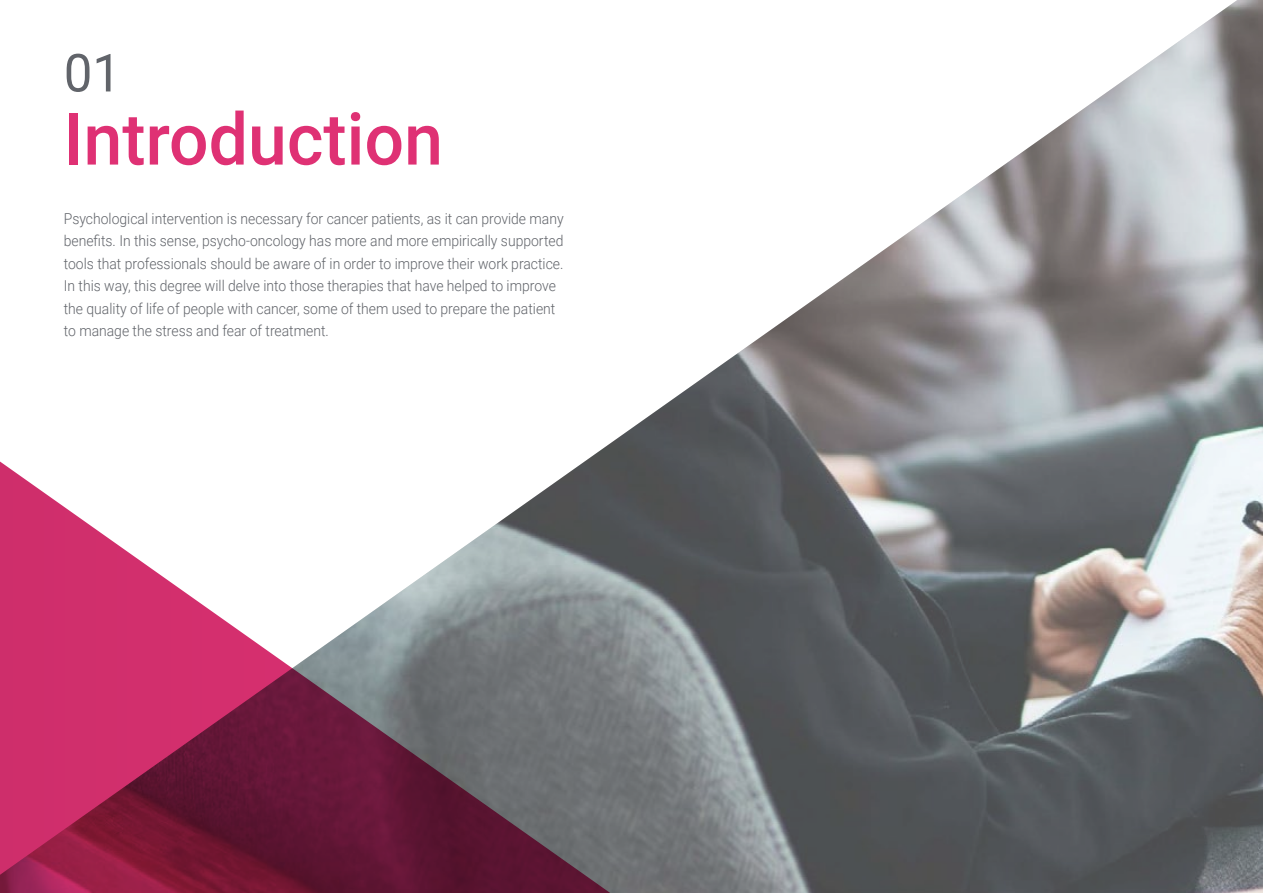
<style>
.page{position:relative;width:1263px;height:893px;background:#fff}
.page>*{position:absolute;margin:0;border:0;box-sizing:border-box;transform-origin:0 0}
.t1{font:500 72px "Roboto";color:#df3174}
.t2{font:52.5px "Roboto";color:#61646a}
.t3{font:300 15px/22.5px "Roboto";color:#61646a;scale:.93 1}
</style>
<div class="page">
<img style="left:606px;top:0;width:657px;height:893px">
<svg style="left:0;top:446px;width:640px;height:447px"></svg>
<h2 class="t2" style="left:64px;top:36px;width:59px">01</h2>
<h1 class="t1" style="left:64px;top:89px;width:381px">Introduction</h1>
<p class="t3" style="left:64px;top:207px;width:539px">Psychological intervention is necessary for cancer patients, as it can provide many benefits. In this sense, psycho-oncology has more and more empirically supported tools that professionals should be aware of in order to improve their work practice.<br>In this way, this degree will delve into those therapies that have helped to improve the quality of life of people with cancer, some of them used to prepare the patient to manage the stress and fear of treatment.</p>
</div>
